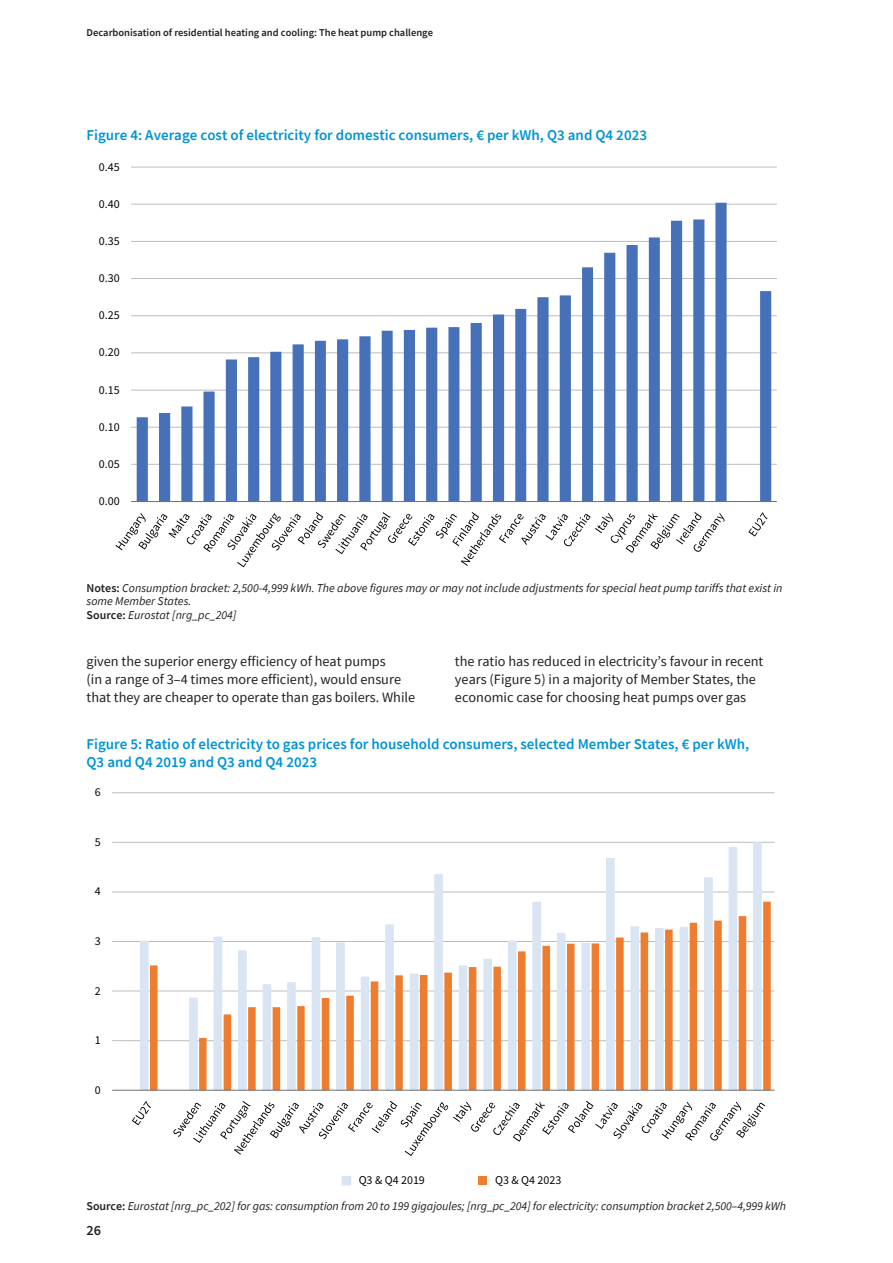
<style>
.page{position:relative;width:893px;height:1263px;background:#fff}
.page>*{position:absolute;margin:0;border:0;box-sizing:border-box;transform-origin:0 0}
.t1{font:600 15px/18px "Source Sans Pro";color:#0093d5}
.t2{font:14.25px/18px "Source Sans Pro";color:#231f20}
.t3{font:600 14.25px "Source Sans Pro";color:#231f20}
.t4{font:italic 12px/13.5px "Source Sans Pro";color:#231f20}
.t5{font:12px "Source Sans Pro";color:#040503}
.t6{font:600 10.5px "Source Sans Pro";color:#231f20}
.s1{font-weight:600;font-style:normal}
</style>
<div class="page">
<hr style="left:131px;top:167px;width:646px;height:1px;background:#bbbdbf">
<hr style="left:131px;top:204px;width:646px;height:1px;background:#bbbdbf">
<hr style="left:131px;top:241px;width:646px;height:1px;background:#bbbdbf">
<hr style="left:131px;top:278px;width:646px;height:1px;background:#bbbdbf">
<hr style="left:131px;top:315px;width:646px;height:1px;background:#bbbdbf">
<hr style="left:131px;top:352px;width:646px;height:1px;background:#bbbdbf">
<hr style="left:131px;top:390px;width:646px;height:1px;background:#bbbdbf">
<hr style="left:131px;top:427px;width:646px;height:1px;background:#bbbdbf">
<hr style="left:131px;top:464px;width:646px;height:1px;background:#bbbdbf">
<svg style="left:137px;top:203px;width:634px;height:298px"></svg>
<hr style="left:131px;top:501px;width:646px;height:1px;background:#6d6e71">
<svg style="left:115px;top:512px;width:609px;height:55px"></svg>
<svg style="left:748px;top:512px;width:19px;height:25px"></svg>
<hr style="left:112px;top:792px;width:662px;height:1px;background:#bbbdbf">
<hr style="left:112px;top:842px;width:662px;height:1px;background:#bbbdbf">
<hr style="left:112px;top:891px;width:662px;height:1px;background:#bbbdbf">
<hr style="left:112px;top:941px;width:662px;height:1px;background:#bbbdbf">
<hr style="left:112px;top:990px;width:662px;height:1px;background:#bbbdbf">
<hr style="left:112px;top:1040px;width:662px;height:1px;background:#bbbdbf">
<svg style="left:139px;top:842px;width:623px;height:248px"></svg>
<svg style="left:150px;top:902px;width:621px;height:188px"></svg>
<hr style="left:112px;top:1090px;width:662px;height:1px;background:#6d6e71">
<svg style="left:132px;top:1101px;width:19px;height:24px"></svg>
<svg style="left:173px;top:1101px;width:592px;height:55px"></svg>
<div style="left:342px;top:1176px;width:9px;height:9px;background:#dae5f4"></div>
<div style="left:479px;top:1176px;width:8px;height:9px;background:#ee7d2f"></div>
<p class="t6" style="left:87px;top:25px;width:348px">Decarbonisation of residential heating and cooling: The heat pump challenge</p>
<p class="t1" style="left:87px;top:126px;width:562px">Figure 4: Average cost of electricity for domestic consumers, € per kWh, Q3 and Q4 2023</p>
<p class="t5" style="left:99px;top:162px;width:22px">0.45</p>
<p class="t5" style="left:99px;top:199px;width:22px">0.40</p>
<p class="t5" style="left:99px;top:236px;width:22px">0.35</p>
<p class="t5" style="left:99px;top:274px;width:22px">0.30</p>
<p class="t5" style="left:99px;top:311px;width:22px">0.25</p>
<p class="t5" style="left:99px;top:348px;width:22px">0.20</p>
<p class="t5" style="left:99px;top:385px;width:22px">0.15</p>
<p class="t5" style="left:99px;top:422px;width:22px">0.10</p>
<p class="t5" style="left:99px;top:459px;width:22px">0.05</p>
<p class="t5" style="left:99px;top:496px;width:22px">0.00</p>
<p class="t4" style="left:87px;top:581px;width:697px"><span class="s1">Notes:</span> Consumption bracket: 2,500-4,999 kWh. The above figures may or may not include adjustments for special heat pump tariffs that exist in some Member States.</p>
<p class="t4" style="left:87px;top:608px;width:151px"><span class="s1">Source:</span> Eurostat [nrg_pc_204]</p>
<p class="t2" style="left:87px;top:652px;width:330px">given the superior energy efficiency of heat pumps<br>(in a range of 3–4 times more efficient), would ensure that they are cheaper to operate than gas boilers. While</p>
<p class="t2" style="left:455px;top:652px;width:310px">the ratio has reduced in electricity’s favour in recent years (Figure 5) in a majority of Member States, the economic case for choosing heat pumps over gas</p>
<p class="t1" style="left:87px;top:735px;width:664px">Figure 5: Ratio of electricity to gas prices for household consumers, selected Member States, € per kWh,<br>Q3 and Q4 2019 and Q3 and Q4 2023</p>
<p class="t5" style="left:95px;top:788px;width:7px">6</p>
<p class="t5" style="left:95px;top:837px;width:7px">5</p>
<p class="t5" style="left:95px;top:887px;width:7px">4</p>
<p class="t5" style="left:95px;top:936px;width:7px">3</p>
<p class="t5" style="left:95px;top:986px;width:7px">2</p>
<p class="t5" style="left:95px;top:1036px;width:7px">1</p>
<p class="t5" style="left:95px;top:1085px;width:7px">0</p>
<p class="t5" style="left:359px;top:1175px;width:68px">Q3 &amp; Q4 2019</p>
<p class="t5" style="left:495px;top:1175px;width:68px">Q3 &amp; Q4 2023</p>
<p class="t4" style="left:87px;top:1199px;width:701px"><span class="s1">Source:</span> Eurostat [nrg_pc_202] for gas: consumption from 20 to 199 gigajoules; [nrg_pc_204] for electricity: consumption bracket 2,500–4,999 kWh</p>
<p class="t3" style="left:87px;top:1221px;width:16px">26</p>
</div>
